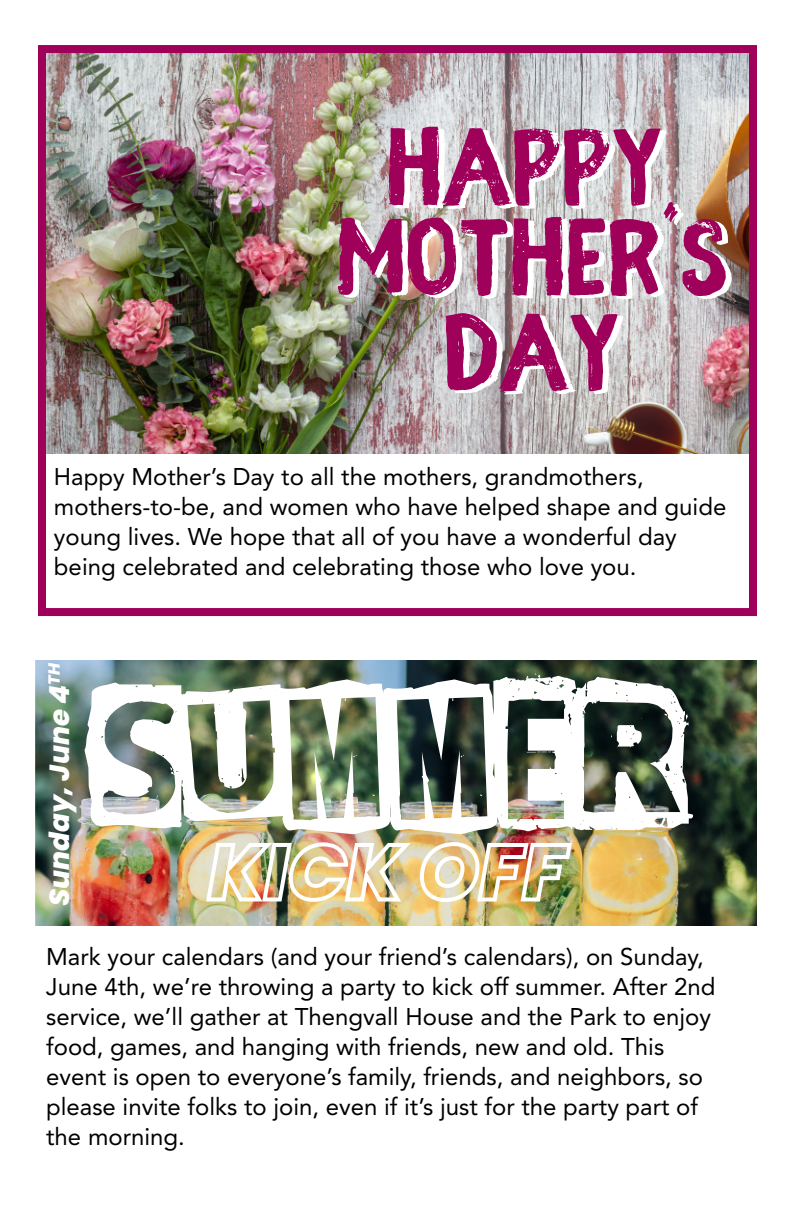
<style>
.page{position:relative;width:792px;height:1224px;background:#fff}
.page>*{position:absolute;margin:0;border:0;box-sizing:border-box;transform-origin:0 0}
.t1{font:172.4px "CF Green Corn";letter-spacing:.055em;color:#fff}
.t2{font:119px/92.8px "Fibre Vintage";color:#9f015a;text-align:center}
.t3{font:italic 800 27.6px "Poppins";color:#fff}
.t4{font:24px/30px "Avenir LT Std";color:#000}
.s1{font-family:"Balibrush"}
</style>
<div class="page">
<img style="left:36px;top:661px;width:720px;height:265px">
<img style="left:204px;top:839px;width:208px;height:65px">
<img style="left:418px;top:840px;width:156px;height:65px">
<img style="left:47px;top:54px;width:701px;height:399px">
<img style="left:342px;top:121px;width:390px;height:300px">
<div style="left:38px;top:45px;width:719px;height:571px;border:8px solid #9f015a"></div>
<h2 class="t2" style="left:336px;top:126px;width:394px">HAPPY<br>MOTHER<span class="s1">’</span>S<br>DAY</h2>
<p class="t4" style="left:54px;top:462px;width:674px">Happy Mother’s Day to all the mothers, grandmothers, mothers-to-be, and women who have helped shape and guide young lives. We hope that all of you have a wonderful day being celebrated and celebrating those who love you.</p>
<p class="t3" style="left:44px;top:906px;width:245px;rotate:-90deg">Sunday, June 4<sup>TH</sup></p>
<h1 class="t1" style="left:94px;top:671px;width:590px">SUMMER</h1>
<p class="t4" style="left:46px;top:942px;width:671px">Mark your calendars (and your friend’s calendars), on Sunday, June 4th, we’re throwing a party to kick off summer. After 2nd service, we’ll gather at Thengvall House and the Park to enjoy food, games, and hanging with friends, new and old. This event is open to everyone’s family, friends, and neighbors, so please invite folks to join, even if it’s just for the party part of the morning.</p>
</div>
